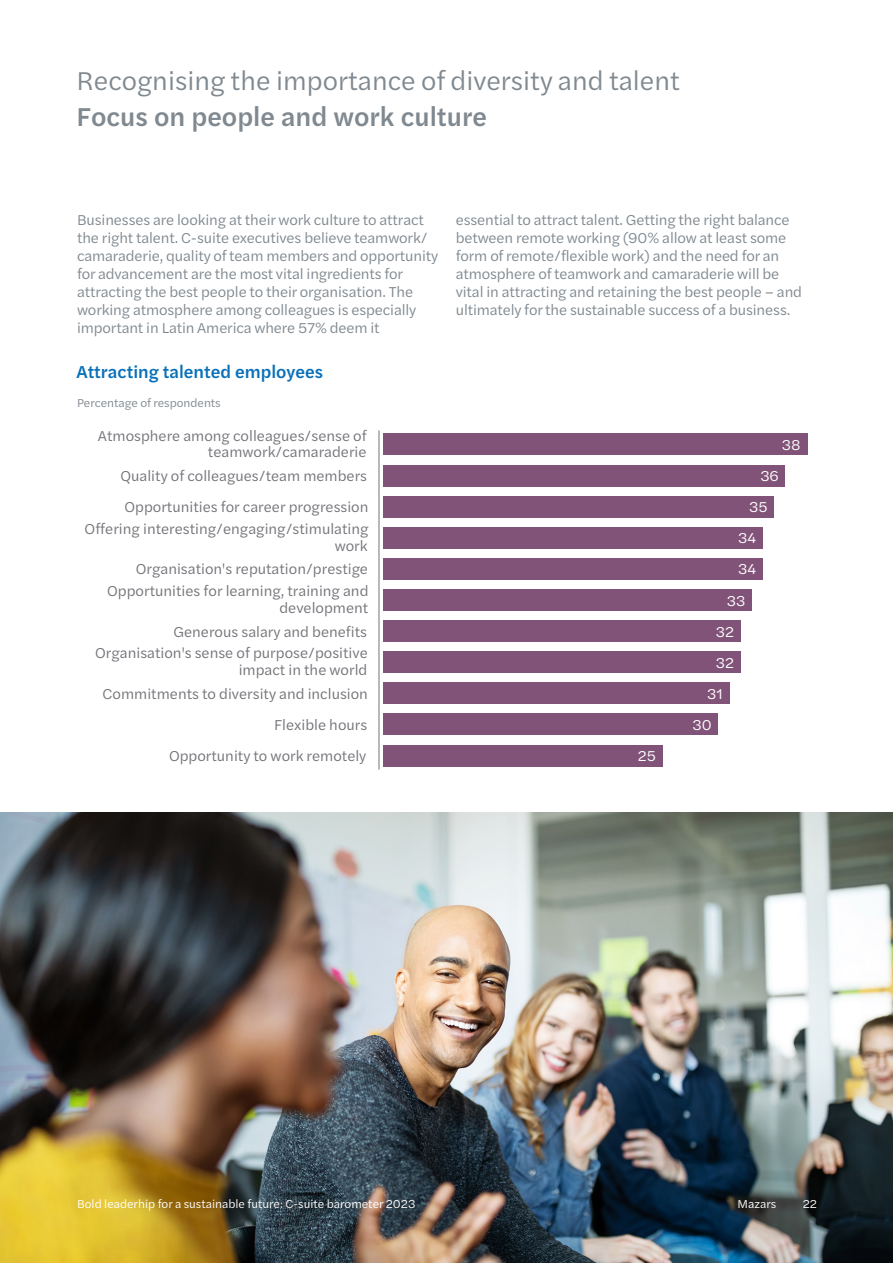
<style>
.page{position:relative;width:893px;height:1263px;background:#fff}
.page>*{position:absolute;margin:0;border:0;box-sizing:border-box;transform-origin:0 0}
.Page_title{font:27px "Halyard Text";color:#808990}
.Page_subtitle{font:500 27px "Halyard Text";color:#808990}
.Heading_1{font:500 18px "Halyard Text";color:#0970b9}
.Quote_source{font:15px/18px "Halyard Text";letter-spacing:-.01em;color:#808990}
.t1{font:15px/16.5px "Halyard Text";color:#737479;text-align:right}
.t2{font:15px "Halyard Text";color:#fff}
.Page_footer{font:12px "Halyard Text";color:#fff}
.Footer_text{font:12px "Halyard Text";color:#808990}
</style>
<div class="page">
<img style="left:0;top:812px;width:893px;height:451px">
<div style="left:383px;top:434px;width:424px;height:21px;background:#815379"></div>
<div style="left:383px;top:465px;width:402px;height:21px;background:#815379"></div>
<div style="left:383px;top:496px;width:391px;height:22px;background:#815379"></div>
<div style="left:383px;top:527px;width:380px;height:22px;background:#815379"></div>
<div style="left:383px;top:558px;width:380px;height:22px;background:#815379"></div>
<div style="left:383px;top:589px;width:369px;height:22px;background:#815379"></div>
<div style="left:383px;top:620px;width:357px;height:22px;background:#815379"></div>
<div style="left:383px;top:651px;width:357px;height:22px;background:#815379"></div>
<div style="left:383px;top:682px;width:346px;height:22px;background:#815379"></div>
<div style="left:383px;top:713px;width:335px;height:22px;background:#815379"></div>
<div style="left:383px;top:745px;width:279px;height:21px;background:#815379"></div>
<hr style="left:379px;top:430px;width:1px;height:339px;background:#737479">
<svg style="left:378px;top:443px;width:2px;height:312px"></svg>
<p class="Page_title" style="left:77px;top:61px;width:605px">Recognising the importance of diversity and talent</p>
<p class="Page_subtitle" style="left:77px;top:97px;width:412px">Focus on people and work culture</p>
<p class="Quote_source" style="left:77px;top:210px;width:363px">Businesses are looking at their work culture to attract the right talent. C-suite executives believe teamwork/ camaraderie, quality of team members and opportunity for advancement are the most vital ingredients for attracting the best people to their organisation. The working atmosphere among colleagues is especially important in Latin America where 57% deem it</p>
<p class="Quote_source" style="left:456px;top:210px;width:348px">essential to attract talent. Getting the right balance between remote working (90% allow at least some form of remote/flexible work) and the need for an atmosphere of teamwork and camaraderie will be vital in attracting and retaining the best people – and ultimately for the sustainable success of a business.</p>
<p class="Heading_1" style="left:77px;top:359px;width:248px">Attracting talented employees</p>
<p class="Footer_text" style="left:77px;top:394px;width:145px">Percentage of respondents</p>
<p class="t1" style="left:98px;top:427px;width:270px">Atmosphere among colleagues/sense of teamwork/camaraderie</p>
<p class="t1" style="left:120px;top:460px;width:249px;line-height:31px;text-align:left">Quality of colleagues/team members<br>Opportunities for career progression</p>
<p class="t1" style="left:85px;top:520px;width:285px">Offering interesting/engaging/stimulating work</p>
<p class="t1" style="left:107px;top:558px;width:263px;line-height:21.9px">Organisation's reputation/prestige<br>Opportunities for learning, training and</p>
<p class="t1" style="left:174px;top:595px;width:196px;line-height:23.9px">development<br>Generous salary and benefits</p>
<p class="t1" style="left:95px;top:644px;width:274px">Organisation's sense of purpose/positive impact in the world</p>
<p class="t1" style="left:103px;top:677px;width:267px;line-height:31px">Commitments to diversity and inclusion<br>Flexible hours<br>Opportunity to work remotely</p>
<p class="t2" style="left:638px;top:745px;width:20px">25</p>
<p class="t2" style="left:782px;top:434px;width:20px">38</p>
<p class="t2" style="left:760px;top:465px;width:19px">36</p>
<p class="t2" style="left:749px;top:496px;width:20px">35</p>
<p class="t2" style="left:738px;top:527px;width:20px">34</p>
<p class="t2" style="left:738px;top:558px;width:20px">34</p>
<p class="t2" style="left:727px;top:590px;width:20px">33</p>
<p class="t2" style="left:716px;top:621px;width:20px">32</p>
<p class="t2" style="left:716px;top:652px;width:20px">32</p>
<p class="t2" style="left:707px;top:683px;width:17px">31</p>
<p class="t2" style="left:692px;top:714px;width:21px">30</p>
<p class="Page_footer" style="left:77px;top:1195px;width:340px">Bold leaderhip for a sustainable future: C-suite barometer 2023</p>
<p class="Page_footer" style="left:738px;top:1195px;width:40px">Mazars</p>
<p class="Page_footer" style="left:803px;top:1195px;width:16px">22</p>
</div>
